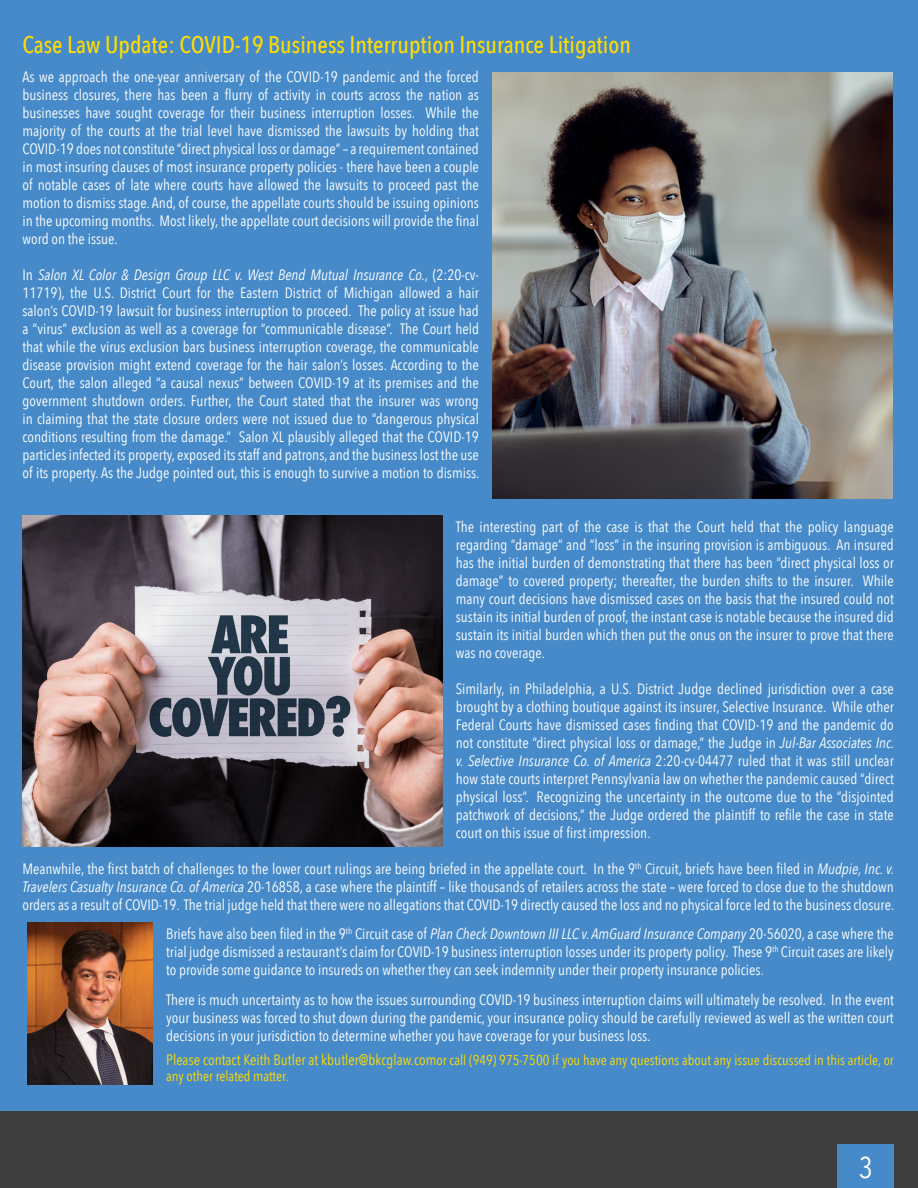
<style>
.page{position:relative;width:918px;height:1188px;background:#fff}
.page>*{position:absolute;margin:0;border:0;box-sizing:border-box;transform-origin:0 0}
.t1{font:30px "Avenir Next Condensed";color:#fff}
.t2{font:500 24px "Avenir Next Condensed";color:#ffdc01}
.t3{font:15px/18px "Avenir Next Condensed";color:#fff;text-align:justify}
.t4{font:14.25px/16.5px "Avenir Next Condensed";color:#ffdc01}
.s1{font-style:italic}
.s2{font-size:15px}
</style>
<div class="page">
<div style="left:0;top:0;width:918px;height:1121px;background:#468ac9"></div>
<div style="left:0;top:1112px;width:918px;height:76px;background:#3e3e3f"></div>
<div style="left:837px;top:1145px;width:57px;height:43px;background:#468ac9"></div>
<img style="left:492px;top:73px;width:400px;height:425px">
<img style="left:22px;top:515px;width:420px;height:332px">
<img style="left:27px;top:923px;width:126px;height:161px">
<p class="t2" style="left:22px;top:30px;width:610px">Case Law Update: COVID-19 Business Interruption Insurance Litigation</p>
<p class="t3" style="left:22px;top:68px;width:458px">As we approach the one-year anniversary of the COVID-19 pandemic and the forced business closures, there has been a flurry of activity in courts across the nation as businesses have sought coverage for their business interruption losses. While the majority of the courts at the trial level have dismissed the lawsuits by holding that COVID-19 does not constitute “direct physical loss or damage” – a requirement contained in most insuring clauses of most insurance property policies - there have been a couple of notable cases of late where courts have allowed the lawsuits to proceed past the motion to dismiss stage. And, of course, the appellate courts should be issuing opinions in the upcoming months. Most likely, the appellate court decisions will provide the final word on the issue.</p>
<p class="t3" style="left:22px;top:266px;width:458px">In <span class="s1">Salon XL Color &amp; Design Group LLC v. West Bend Mutual Insurance Co.</span>, (2:20-cv-11719), the U.S. District Court for the Eastern District of Michigan allowed a hair salon’s COVID-19 lawsuit for business interruption to proceed. The policy at issue had a “virus” exclusion as well as a coverage for “communicable disease”. The Court held that while the virus exclusion bars business interruption coverage, the communicable disease provision might extend coverage for the hair salon’s losses. According to the Court, the salon alleged “a causal nexus” between COVID-19 at its premises and the government shutdown orders. Further, the Court stated that the insurer was wrong in claiming that the state closure orders were not issued due to “dangerous physical conditions resulting from the damage.” Salon XL plausibly alleged that the COVID-19 particles infected its property, exposed its staff and patrons, and the business lost the use of its property. As the Judge pointed out, this is enough to survive a motion to dismiss.</p>
<p class="t3" style="left:456px;top:518px;width:440px">The interesting part of the case is that the Court held that the policy language regarding “damage” and “loss” in the insuring provision is ambiguous. An insured has the initial burden of demonstrating that there has been “direct physical loss or damage” to covered property; thereafter, the burden shifts to the insurer. While many court decisions have dismissed cases on the basis that the insured could not sustain its initial burden of proof, the instant case is notable because the insured did sustain its initial burden which then put the onus on the insurer to prove that there was no coverage.</p>
<p class="t3" style="left:456px;top:680px;width:440px">Similarly, in Philadelphia, a U.S. District Judge declined jurisdiction over a case brought by a clothing boutique against its insurer, Selective Insurance. While other Federal Courts have dismissed cases finding that COVID-19 and the pandemic do not constitute “direct physical loss or damage,” the Judge in <span class="s1">Jul-Bar Associates Inc. v. Selective Insurance Co. of America</span> 2:20-cv-04477 ruled that it was still unclear how state courts interpret Pennsylvania law on whether the pandemic caused “direct physical loss”. Recognizing the uncertainty in the outcome due to the “disjointed patchwork of decisions,” the Judge ordered the plaintiff to refile the case in state court on this issue of first impression.</p>
<p class="t3" style="left:22px;top:860px;width:873px">Meanwhile, the first batch of challenges to the lower court rulings are being briefed in the appellate court. In the 9<sup>th</sup> Circuit, briefs have been filed in <span class="s1">Mudpie, Inc. v.<br>Travelers Casualty Insurance Co. of America</span> 20-16858, a case where the plaintiff – like thousands of retailers across the state – were forced to close due to the shutdown orders as a result of COVID-19. The trial judge held that there were no allegations that COVID-19 directly caused the loss and no physical force led to the business closure.</p>
<p class="t3" style="left:166px;top:924px;width:729px">Briefs have also been filed in the 9<sup>th</sup> Circuit case of <span class="s1">Plan Check Downtown III LLC v. AmGuard Insurance Company</span> 20-56020, a case where the trial judge dismissed a restaurant’s claim for COVID-19 business interruption losses under its property policy. These 9<sup>th</sup> Circuit cases are likely to provide some guidance to insureds on whether they can seek indemnity under their property insurance policies.</p>
<p class="t3" style="left:166px;top:990px;width:729px">There is much uncertainty as to how the issues surrounding COVID-19 business interruption claims will ultimately be resolved. In the event your business was forced to shut down during the pandemic, your insurance policy should be carefully reviewed as well as the written court decisions in your jurisdiction to determine whether you have coverage for your business loss.</p>
<p class="t4" style="left:166px;top:1051px;width:729px"><span class="s2">Please contact Keith Butler at kbutler@bkcglaw.com</span>or call (949) 975-7500 if you have any questions about any issue discussed in this article, or any other related matter.</p>
<p class="t1" style="left:859px;top:1142px;width:16px">3</p>
</div>
